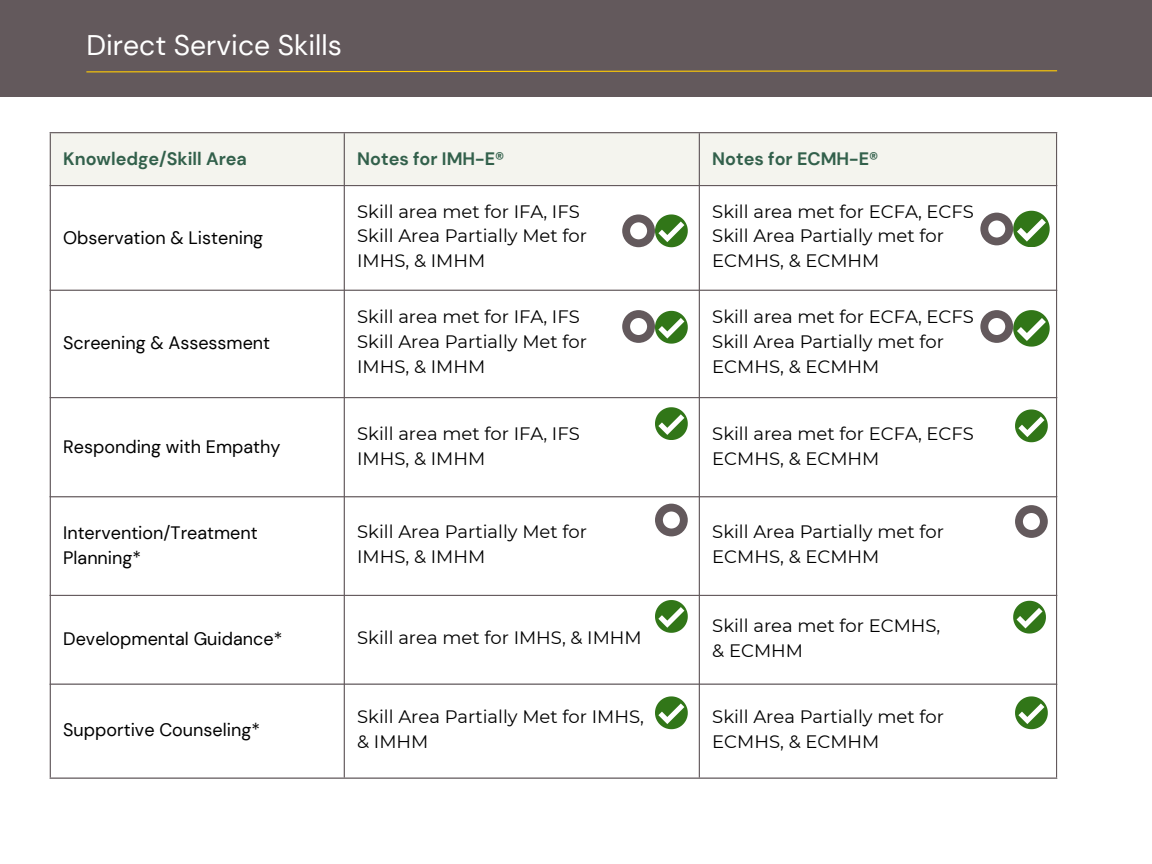
<style>
.page{position:relative;width:1152px;height:864px;background:#fff}
.page>*{position:absolute;margin:0;border:0;box-sizing:border-box;transform-origin:0 0}
.t1{font:28.35px "DM Sans";color:#fff}
.t2{font:18px/24.8px "Montserrat";color:#000}
.t3{font:18px/24.8px "DM Sans";color:#000}
.t4{font:700 18px "DM Sans";color:#32604b}
</style>
<div class="page">
<div style="left:51px;top:133px;width:1005px;height:52px;background:#f4f4ee"></div>
<hr style="left:50px;top:133px;width:1px;height:645px;background:#63595c">
<hr style="left:344px;top:133px;width:1px;height:645px;background:#63595c">
<hr style="left:699px;top:133px;width:1px;height:645px;background:#63595c">
<hr style="left:1056px;top:133px;width:1px;height:645px;background:#63595c">
<hr style="left:50px;top:132px;width:1007px;height:1px;background:#63595c">
<hr style="left:50px;top:185px;width:1007px;height:1px;background:#63595c">
<hr style="left:50px;top:290px;width:1007px;height:1px;background:#63595c">
<hr style="left:50px;top:397px;width:1007px;height:1px;background:#63595c">
<hr style="left:50px;top:496px;width:1007px;height:1px;background:#63595c">
<hr style="left:50px;top:595px;width:1007px;height:1px;background:#63595c">
<hr style="left:50px;top:684px;width:1007px;height:1px;background:#63595c">
<hr style="left:50px;top:778px;width:1007px;height:1px;background:#63595c">
<svg style="left:1015px;top:409px;width:33px;height:33px"></svg>
<div style="left:0;top:0;width:1152px;height:96px;background:#63595c"></div>
<svg style="left:86px;top:70px;width:972px;height:3px"></svg>
<svg style="left:655px;top:600px;width:33px;height:33px"></svg>
<svg style="left:1013px;top:601px;width:33px;height:32px"></svg>
<svg style="left:655px;top:407px;width:33px;height:33px"></svg>
<svg style="left:1015px;top:696px;width:33px;height:33px"></svg>
<svg style="left:655px;top:696px;width:33px;height:33px"></svg>
<svg style="left:1015px;top:505px;width:33px;height:33px"></svg>
<svg style="left:622px;top:310px;width:66px;height:33px"></svg>
<svg style="left:622px;top:214px;width:66px;height:33px"></svg>
<svg style="left:980px;top:211px;width:69px;height:36px"></svg>
<svg style="left:980px;top:310px;width:69px;height:36px"></svg>
<svg style="left:655px;top:504px;width:33px;height:32px"></svg>
<h1 class="t1" style="left:86px;top:27px;width:257px">Direct Service Skills</h1>
<p class="t4" style="left:63px;top:147px;width:185px">Knowledge/Skill Area</p>
<p class="t4" style="left:357px;top:147px;width:149px">Notes for IMH-E®</p>
<p class="t4" style="left:712px;top:147px;width:168px">Notes for ECMH-E®</p>
<p class="t3" style="left:63px;top:225px;width:202px">Observation &amp; Listening</p>
<p class="t3" style="left:63px;top:331px;width:209px">Screening &amp; Assessment</p>
<p class="t3" style="left:63px;top:435px;width:219px">Responding with Empathy</p>
<p class="t2" style="left:357px;top:199px;width:231px">Skill area met for IFA, IFS<br>Skill Area Partially Met for<br>IMHS, &amp; IMHM</p>
<p class="t2" style="left:712px;top:199px;width:263px">Skill area met for ECFA, ECFS<br>Skill Area Partially met for<br>ECMHS, &amp; ECMHM</p>
<p class="t2" style="left:357px;top:305px;width:231px">Skill area met for IFA, IFS<br>Skill Area Partially Met for<br>IMHS, &amp; IMHM</p>
<p class="t2" style="left:712px;top:305px;width:263px">Skill area met for ECFA, ECFS<br>Skill Area Partially met for<br>ECMHS, &amp; ECMHM</p>
<p class="t2" style="left:357px;top:421px;width:224px">Skill area met for IFA, IFS<br>IMHS, &amp; IMHM</p>
<p class="t2" style="left:712px;top:421px;width:263px">Skill area met for ECFA, ECFS<br>ECMHS, &amp; ECMHM</p>
<p class="t3" style="left:63px;top:520px;width:196px">Intervention/Treatment<br>Planning*</p>
<p class="t2" style="left:357px;top:519px;width:231px">Skill Area Partially Met for<br>IMHS, &amp; IMHM</p>
<p class="t2" style="left:712px;top:519px;width:233px">Skill Area Partially met for<br>ECMHS, &amp; ECMHM</p>
<p class="t3" style="left:63px;top:627px;width:221px">Developmental Guidance*</p>
<p class="t2" style="left:357px;top:626px;width:286px">Skill area met for IMHS, &amp; IMHM</p>
<p class="t2" style="left:712px;top:613px;width:230px">Skill area met for ECMHS, &amp; ECMHM</p>
<p class="t3" style="left:63px;top:718px;width:198px">Supportive Counseling*</p>
<p class="t2" style="left:357px;top:704px;width:288px">Skill Area Partially Met for IMHS, &amp; IMHM</p>
<p class="t2" style="left:712px;top:704px;width:233px">Skill Area Partially met for<br>ECMHS, &amp; ECMHM</p>
</div>
